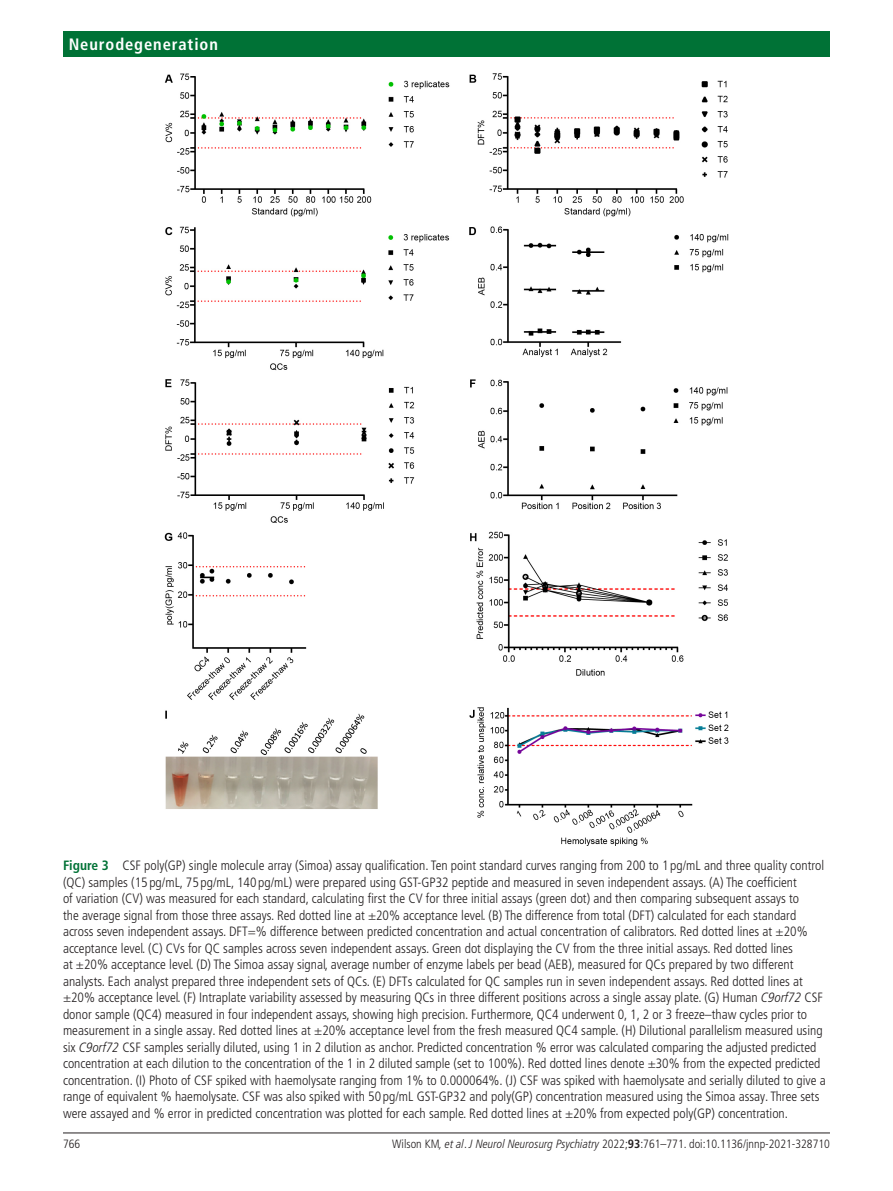
<style>
.page{position:relative;width:893px;height:1191px;background:#fff}
.page>*{position:absolute;margin:0;border:0;box-sizing:border-box;transform-origin:0 0}
.t1{font:700 condensed 16.5px "Frutiger LT Pro";letter-spacing:.055em;color:#fff}
.t2{font:300 condensed 13.5px/16.5px "Frutiger LT Pro";color:#231f20}
.t3{font:300 condensed 12px "Frutiger LT Pro";color:#231f20}
.s1{font-weight:700;color:#007236}
.s2{font-style:italic}
.s3{font-weight:700}
</style>
<div class="page">
<hr style="left:63px;top:1132px;width:767px;height:1px;background:#231f20">
<div style="left:63px;top:31px;width:767px;height:25px;background:#007236"></div>
<img style="left:165px;top:73px;width:563px;height:773px">
<p class="t1" style="left:69px;top:34px;width:151px">Neurodegeneration</p>
<p class="t2" style="left:63px;top:857px;width:764px"><span class="s1">Figure 3</span> CSF poly(GP) single molecule array (Simoa) assay qualification. Ten point standard curves ranging from 200 to 1 pg/mL and three quality control (QC) samples (15 pg/mL, 75 pg/mL, 140 pg/mL) were prepared using GST-GP32 peptide and measured in seven independent assays. (A) The coefficient<br>of variation (CV) was measured for each standard, calculating first the CV for three initial assays (green dot) and then comparing subsequent assays to<br>the average signal from those three assays. Red dotted line at ±20% acceptance level. (B) The difference from total (DFT) calculated for each standard across seven independent assays. DFT=% difference between predicted concentration and actual concentration of calibrators. Red dotted lines at ±20% acceptance level. (C) CVs for QC samples across seven independent assays. Green dot displaying the CV from the three initial assays. Red dotted lines<br>at ±20% acceptance level. (D) The Simoa assay signal, average number of enzyme labels per bead (AEB), measured for QCs prepared by two different analysts. Each analyst prepared three independent sets of QCs. (E) DFTs calculated for QC samples run in seven independent assays. Red dotted lines at ±20% acceptance level. (F) Intraplate variability assessed by measuring QCs in three different positions across a single assay plate. (G) Human <span class="s2">C9orf72</span> CSF donor sample (QC4) measured in four independent assays, showing high precision. Furthermore, QC4 underwent 0, 1, 2 or 3 freeze–thaw cycles prior to measurement in a single assay. Red dotted lines at ±20% acceptance level from the fresh measured QC4 sample. (H) Dilutional parallelism measured using six <span class="s2">C9orf72</span> CSF samples serially diluted, using 1 in 2 dilution as anchor. Predicted concentration % error was calculated comparing the adjusted predicted concentration at each dilution to the concentration of the 1 in 2 diluted sample (set to 100%). Red dotted lines denote ±30% from the expected predicted concentration. (I) Photo of CSF spiked with haemolysate ranging from 1% to 0.000064%. (J) CSF was spiked with haemolysate and serially diluted to give a range of equivalent % haemolysate. CSF was also spiked with 50 pg/mL GST-GP32 and poly(GP) concentration measured using the Simoa assay. Three sets were assayed and % error in predicted concentration was plotted for each sample. Red dotted lines at ±20% from expected poly(GP) concentration.</p>
<p class="t3" style="left:63px;top:1136px;width:19px">766</p>
<p class="t3" style="left:392px;top:1136px;width:439px">Wilson KM<span class="s2">, et al</span>. <span class="s2">J Neurol Neurosurg Psychiatry</span> 2022;<span class="s3">93</span>:761–771. doi:10.1136/jnnp-2021-328710</p>
</div>
